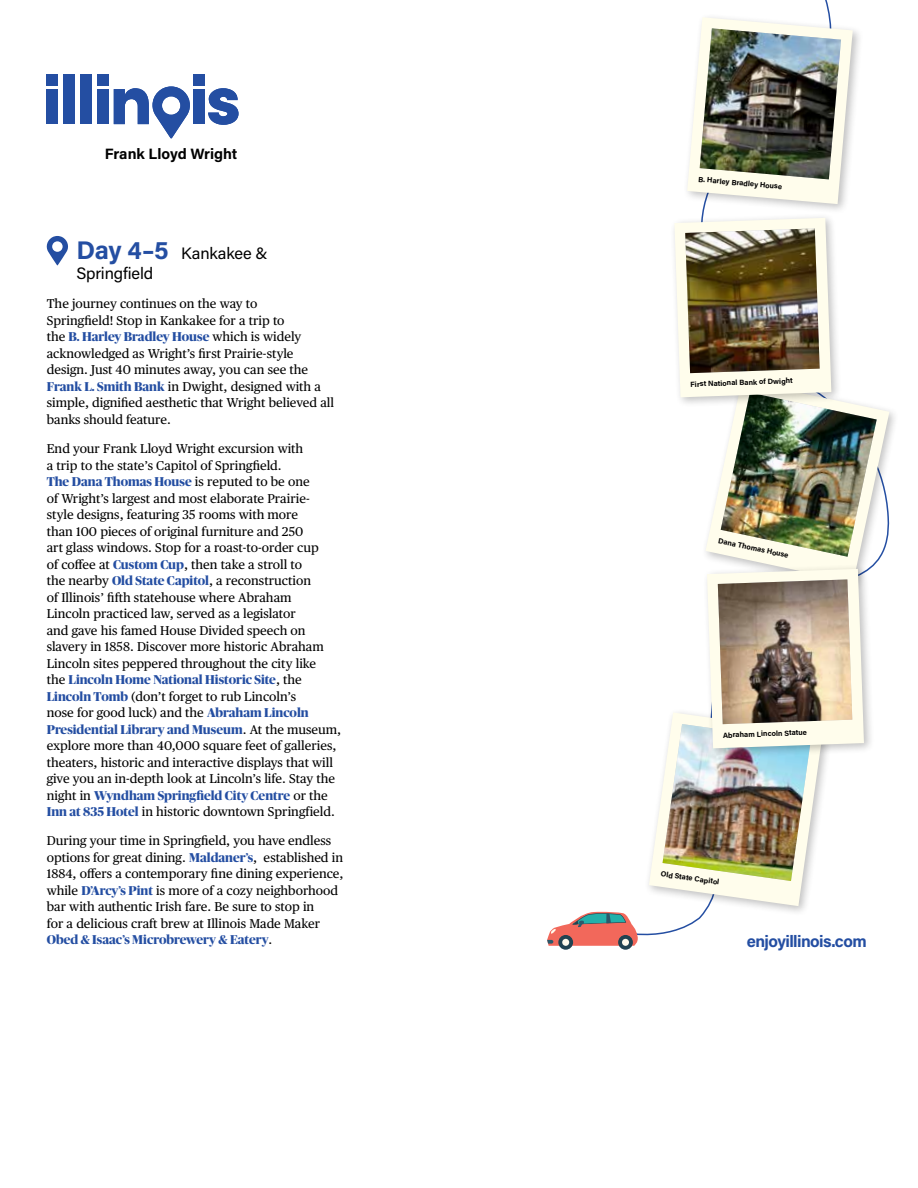
<style>
.page{position:relative;width:918px;height:1188px;background:#fff}
.page>*{position:absolute;margin:0;border:0;box-sizing:border-box;transform-origin:0 0}
.t1{font:16.5px/19.8px "Acumin Pro";letter-spacing:-.01em;color:#000}
.t2{font:700 16.5px "Acumin Pro";letter-spacing:-.035em;color:#244ea2}
.t3{font:700 15px "Acumin Pro";color:#000}
.t4{font:12.75px/16.5px "Publico Text";color:#000}
.t5{font:700 12.75px "Publico Banner";color:#244ea2}
.t6{font:700 7.5px "Acumin Pro";color:#000}
.s1{font-weight:700;font-size:25.5px;color:#244ea2}
.s2{font-family:"Publico Text";font-weight:400;color:#000}
.s3{font-family:"Publico Banner";font-weight:700;color:#244ea2}
</style>
<div class="page">
<svg style="left:46px;top:236px;width:22px;height:29px"></svg>
<div style="left:682px;top:13px;width:181px;height:202px;background:#000;opacity:.25"></div>
<svg style="left:687px;top:17px;width:166px;height:187px"></svg>
<img style="left:700px;top:28px;width:141px;height:151px">
<svg style="left:618px;top:935px;width:15px;height:15px"></svg>
<svg style="left:558px;top:935px;width:15px;height:15px"></svg>
<div style="left:47px;top:89px;width:11px;height:35px;background:#244ea2"></div>
<div style="left:64px;top:74px;width:11px;height:50px;background:#244ea2"></div>
<div style="left:80px;top:74px;width:11px;height:50px;background:#244ea2"></div>
<div style="left:97px;top:89px;width:11px;height:35px;background:#244ea2"></div>
<div style="left:193px;top:89px;width:12px;height:35px;background:#244ea2"></div>
<svg style="left:208px;top:88px;width:31px;height:37px"></svg>
<div style="left:47px;top:74px;width:11px;height:11px;background:#244ea2"></div>
<div style="left:97px;top:74px;width:11px;height:11px;background:#244ea2"></div>
<div style="left:193px;top:74px;width:12px;height:11px;background:#244ea2"></div>
<svg style="left:114px;top:86px;width:76px;height:52px"></svg>
<div style="left:670px;top:213px;width:173px;height:195px;background:#fefefe"></div>
<img style="left:547px;top:218px;width:342px;height:728px">
<img style="left:685px;top:228px;width:135px;height:145px">
<p class="t3" style="left:105px;top:143px;width:134px">Frank Lloyd Wright</p>
<p class="t1" style="left:77px;top:243px;width:193px"><span class="s1">Day 4–5</span> Kankakee &amp;<br>Springfield</p>
<p class="t4" style="left:47px;top:295px;width:239px">The journey continues on the way to<br>Springfield! Stop in Kankakee for a trip to</p>
<p class="t5" style="left:47px;top:328px;width:256px"><span class="s2">the</span> B. Harley Bradley House <span class="s2">which is widely</span></p>
<p class="t4" style="left:47px;top:344px;width:289px">acknowledged as Wright’s first Prairie-style design. Just 40 minutes away, you can see the <span class="s3">Frank L. Smith Bank</span> in Dwight, designed with a simple, dignified aesthetic that Wright believed all banks should feature.</p>
<p class="t4" style="left:47px;top:440px;width:258px">End your Frank Lloyd Wright excursion with a trip to the state’s Capitol of Springfield.</p>
<p class="t5" style="left:47px;top:473px;width:264px">The Dana Thomas House <span class="s2">is reputed to be one</span></p>
<p class="t4" style="left:47px;top:489px;width:279px">of Wright’s largest and most elaborate Prairie&shy;style designs, featuring 35 rooms with more than 100 pieces of original furniture and 250<br>art glass windows. Stop for a roast-to-order cup of coffee at <span class="s3">Custom Cup</span>, then take a stroll to the nearby <span class="s3">Old State Capitol</span>, a reconstruction of Illinois’ fifth statehouse where Abraham Lincoln practiced law, served as a legislator<br>and gave his famed House Divided speech on slavery in 1858. Discover more historic Abraham Lincoln sites peppered throughout the city like</p>
<p class="t5" style="left:47px;top:671px;width:257px"><span class="s2">the</span> Lincoln Home National Historic Site<span class="s2">, the</span></p>
<p class="t4" style="left:47px;top:687px;width:264px"><span class="s3">Lincoln Tomb</span> (don’t forget to rub Lincoln’s nose for good luck) and the <span class="s3">Abraham Lincoln</span></p>
<p class="t5" style="left:47px;top:720px;width:296px">Presidential Library and Museum<span class="s2">. At the museum,</span></p>
<p class="t4" style="left:47px;top:737px;width:291px">explore more than 40,000 square feet of galleries, theaters, historic and interactive displays that will give you an in-depth look at Lincoln’s life. Stay the</p>
<p class="t5" style="left:47px;top:786px;width:283px"><span class="s2">night in</span> Wyndham Springfield City Centre <span class="s2">or the</span></p>
<p class="t4" style="left:47px;top:803px;width:290px"><span class="s3">Inn at 835 Hotel</span> in historic downtown Springfield.</p>
<p class="t4" style="left:47px;top:832px;width:298px">During your time in Springfield, you have endless options for great dining. <span class="s3">Maldaner’s</span>, established in 1884, offers a contemporary fine dining experience, while <span class="s3">D’Arcy’s Pint</span> is more of a cozy neighborhood bar with authentic Irish fare. Be sure to stop in<br>for a delicious craft brew at Illinois Made Maker</p>
<p class="t5" style="left:47px;top:931px;width:227px">Obed &amp; Isaac’s Microbrewery &amp; Eatery<span class="s2">.</span></p>
<p class="t6" style="left:699px;top:174px;width:85px;rotate:5deg">B. Harley Bradley House</p>
<p class="t6" style="left:690px;top:379px;width:104px;rotate:-2deg">First National Bank of Dwight</p>
<p class="t6" style="left:719px;top:535px;width:73px;rotate:12deg">Dana Thomas House</p>
<p class="t6" style="left:723px;top:730px;width:86px;rotate:-2deg">Abraham Lincoln Statue</p>
<p class="t6" style="left:661px;top:869px;width:61px;rotate:8deg">Old State Capitol</p>
<p class="t2" style="left:747px;top:929px;width:121px">enjoyillinois.com</p>
</div>
